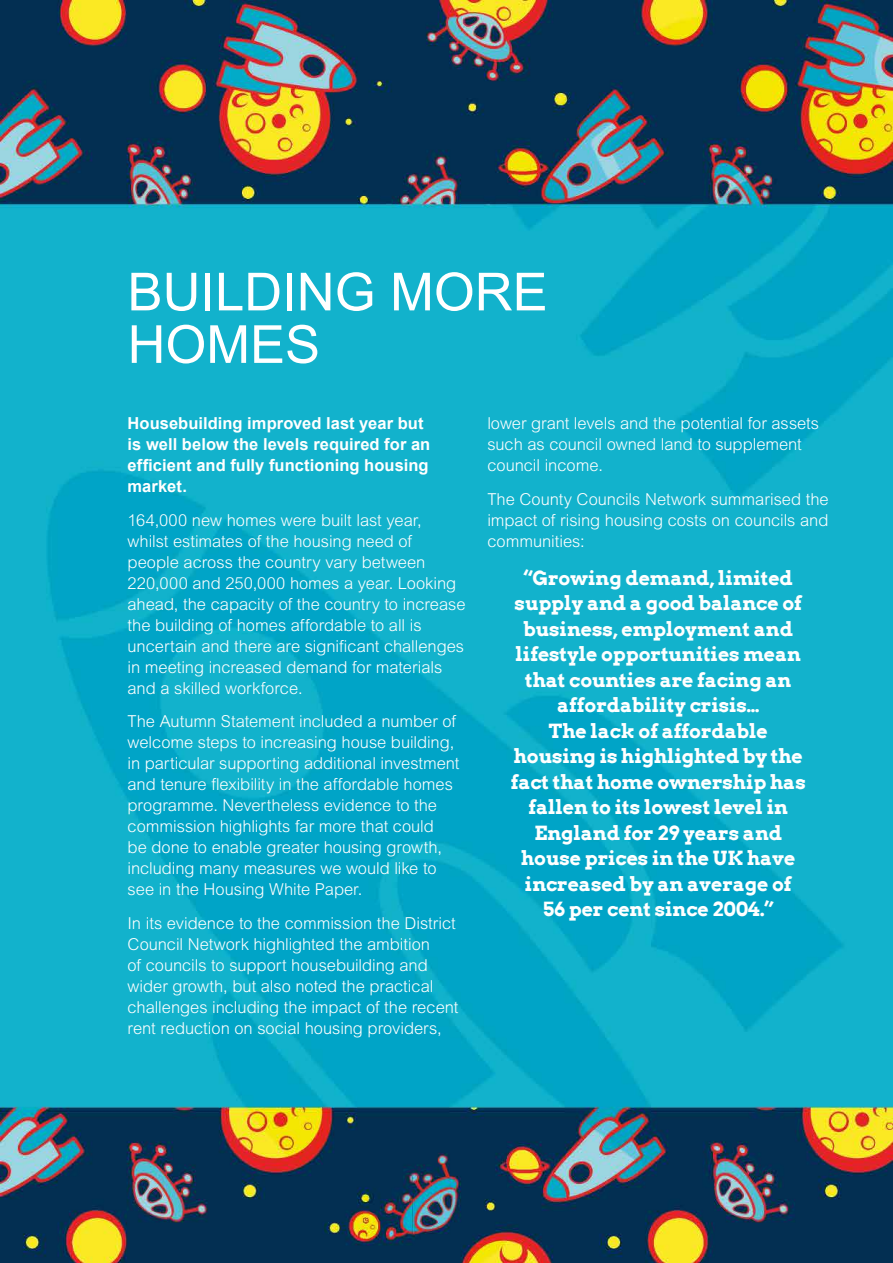
<style>
.page{position:relative;width:893px;height:1263px;background:#fff}
.page>*{position:absolute;margin:0;border:0;box-sizing:border-box;transform-origin:0 0}
.t1{font:52.5px/52.5px "Arial";color:#fff}
.t2{font:700 19.5px/25.5px "Arvo";letter-spacing:-.005em;color:#fff;text-align:center}
.t3{font:300 16.5px/21px "Arial MT Std";letter-spacing:-.005em;color:#fff}
.t4{font:700 16.5px/21px "Arial";letter-spacing:.005em;color:#fff}
</style>
<div class="page">
<img style="left:0;top:0;width:893px;height:1263px">
<h1 class="t1" style="left:128px;top:266px;width:422px">BUILDING MORE<br>HOMES</h1>
<p class="t4" style="left:128px;top:413px;width:304px">Housebuilding improved last year but is well below the levels required for an efficient and fully functioning housing market.</p>
<p class="t3" style="left:128px;top:509px;width:340px">164,000 new homes were built last year, whilst estimates of the housing need of people across the country vary between 220,000 and 250,000 homes a year. Looking ahead, the capacity of the country to increase the building of homes affordable to all is uncertain and there are significant challenges in meeting increased demand for materials and a skilled workforce.</p>
<p class="t3" style="left:128px;top:711px;width:333px">The Autumn Statement included a number of welcome steps to increasing house building, in particular supporting additional investment and tenure flexibility in the affordable homes programme. Nevertheless evidence to the commission highlights far more that could<br>be done to enable greater housing growth, including many measures we would like to see in the Housing White Paper.</p>
<p class="t3" style="left:128px;top:913px;width:332px">In its evidence to the commission the District Council Network highlighted the ambition<br>of councils to support housebuilding and wider growth, but also noted the practical challenges including the impact of the recent rent reduction on social housing providers,</p>
<p class="t3" style="left:487px;top:412px;width:333px">lower grant levels and the potential for assets such as council owned land to supplement council income.</p>
<p class="t3" style="left:487px;top:488px;width:343px;text-align:justify">The County Councils Network summarised the impact of rising housing costs on councils and communities:</p>
<p class="t2" style="left:511px;top:565px;width:297px">“Growing demand, limited supply and a good balance of business, employment and lifestyle opportunities mean that counties are facing an affordability crisis…<br>The lack of affordable housing is highlighted by the fact that home ownership has fallen to its lowest level in<br>England for 29 years and house prices in the UK have increased by an average of<br>56 per cent since 2004.”</p>
</div>
